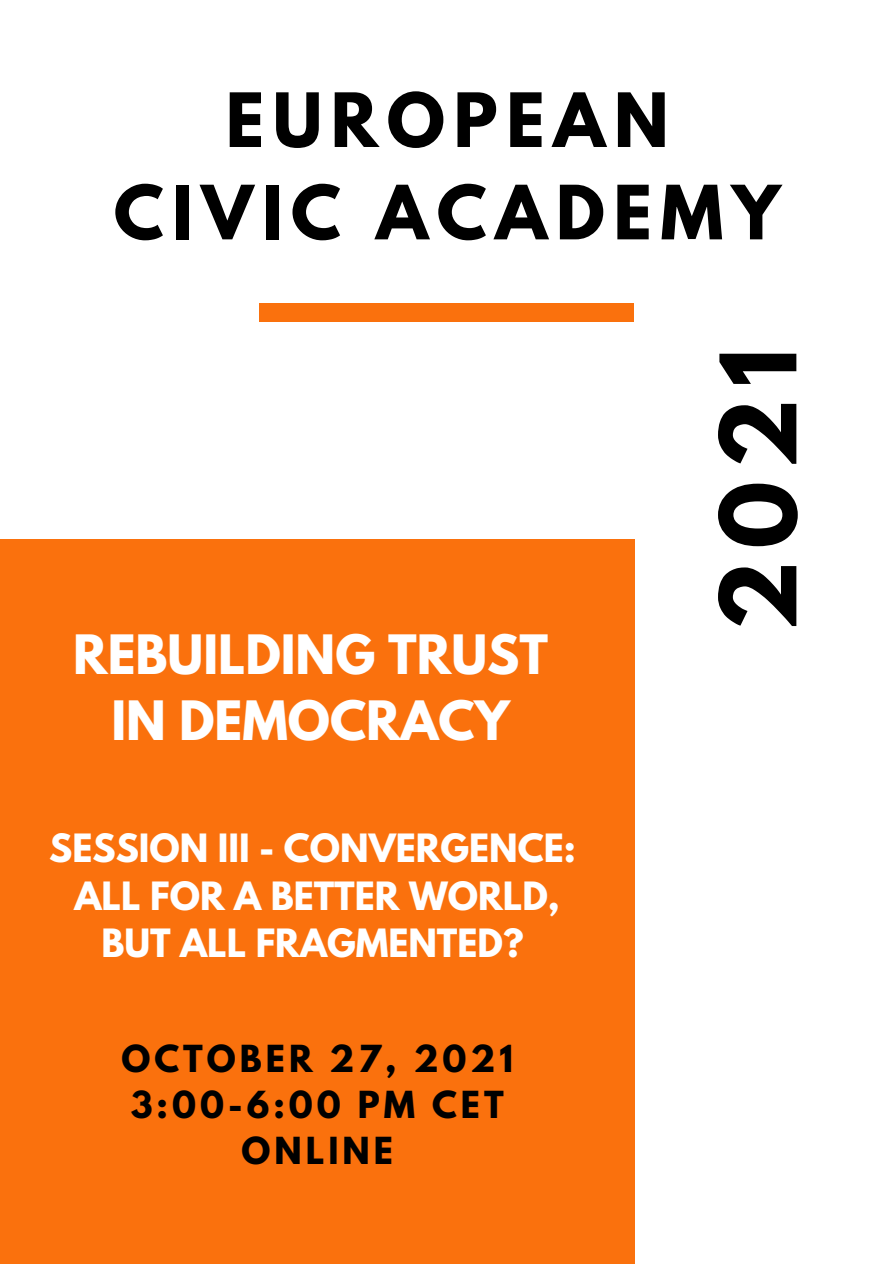
<style>
.page{position:relative;width:894px;height:1264px;background:#fff}
.page>*{position:absolute;margin:0;border:0;box-sizing:border-box;transform-origin:0 0}
.t1{font:700 93.15px "League Spartan";color:#000}
.t2{font:700 66.3px/92.4px "League Spartan";letter-spacing:.13em;color:#000;text-align:center}
.t3{font:700 48px "League Spartan";color:#fff}
.t4{font:700 34.5px "League Spartan";color:#fff}
.t5{font:700 33px "League Spartan";letter-spacing:.12em;color:#000}
</style>
<div class="page">
<div style="left:260px;top:303px;width:373px;height:18px;background:#fa710d"></div>
<div style="left:0;top:539px;width:634px;height:724px;background:#fa710d"></div>
<p class="t2" style="left:114px;top:82px;width:668px">EUROPEAN<br>CIVIC ACADEMY</p>
<p class="t3" style="left:73px;top:630px;width:476px">REBUILDING TRUST</p>
<p class="t3" style="left:111px;top:697px;width:400px">IN DEMOCRACY</p>
<p class="t4" style="left:49px;top:831px;width:528px">SESSION III - CONVERGENCE:</p>
<p class="t4" style="left:75px;top:878px;width:486px">ALL FOR A BETTER WORLD,</p>
<p class="t4" style="left:101px;top:925px;width:423px">BUT ALL FRAGMENTED?</p>
<p class="t5" style="left:121px;top:1041px;width:393px">OCTOBER 27, 2021</p>
<p class="t5" style="left:131px;top:1088px;width:374px">3:00-6:00 PM CET</p>
<p class="t5" style="left:241px;top:1134px;width:153px">ONLINE</p>
<p class="t1" style="left:712px;top:631px;width:284px;rotate:-90deg">2021</p>
</div>
